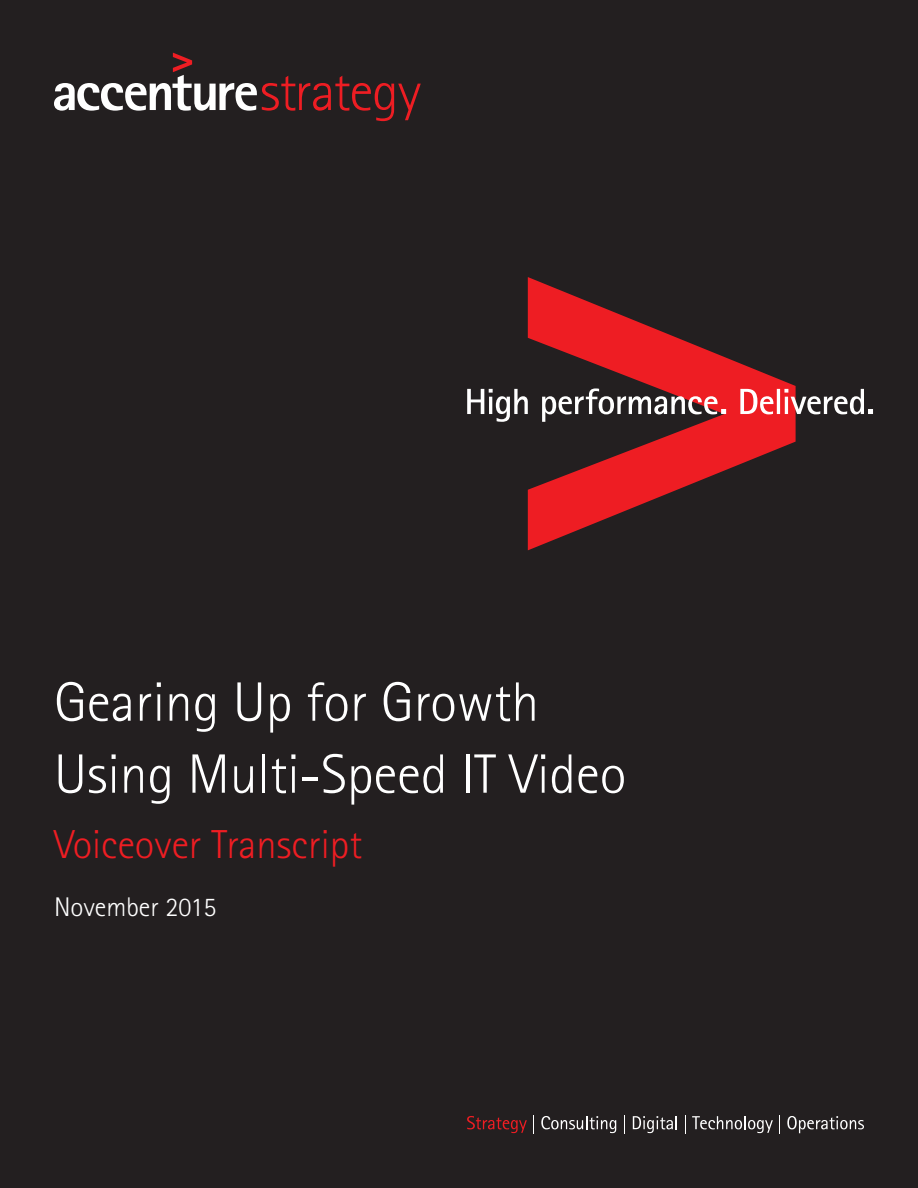
<style>
.page{position:relative;width:918px;height:1188px;background:#231f20}
.page>*{position:absolute;margin:0;border:0;box-sizing:border-box;transform-origin:0 0}
.t1{font:300 55.5px/72px "Rotis Sans Seriffor ACN";color:#fff}
.t2{font:300 40.5px "Rotis Sans Seriffor ACN";color:#ee1d23}
.t3{font:300 27px "Rotis Sans Seriffor ACN";color:#fff}
</style>
<div class="page">
<svg style="left:54px;top:53px;width:367px;height:68px"></svg>
<svg style="left:467px;top:1116px;width:60px;height:17px"></svg>
<svg style="left:533px;top:1115px;width:1px;height:19px"></svg>
<svg style="left:541px;top:1116px;width:75px;height:17px"></svg>
<svg style="left:624px;top:1115px;width:1px;height:19px"></svg>
<svg style="left:633px;top:1116px;width:44px;height:17px"></svg>
<svg style="left:685px;top:1115px;width:1px;height:19px"></svg>
<svg style="left:692px;top:1116px;width:81px;height:17px"></svg>
<svg style="left:779px;top:1115px;width:1px;height:19px"></svg>
<svg style="left:787px;top:1116px;width:77px;height:17px"></svg>
<svg style="left:528px;top:277px;width:268px;height:273px"></svg>
<svg style="left:467px;top:388px;width:406px;height:34px"></svg>
<p class="t1" style="left:54px;top:667px;width:574px">Gearing Up for Growth<br>Using Multi-Speed IT Video</p>
<p class="t2" style="left:54px;top:821px;width:310px">Voiceover Transcript</p>
<p class="t3" style="left:54px;top:892px;width:164px">November 2015</p>
</div>
